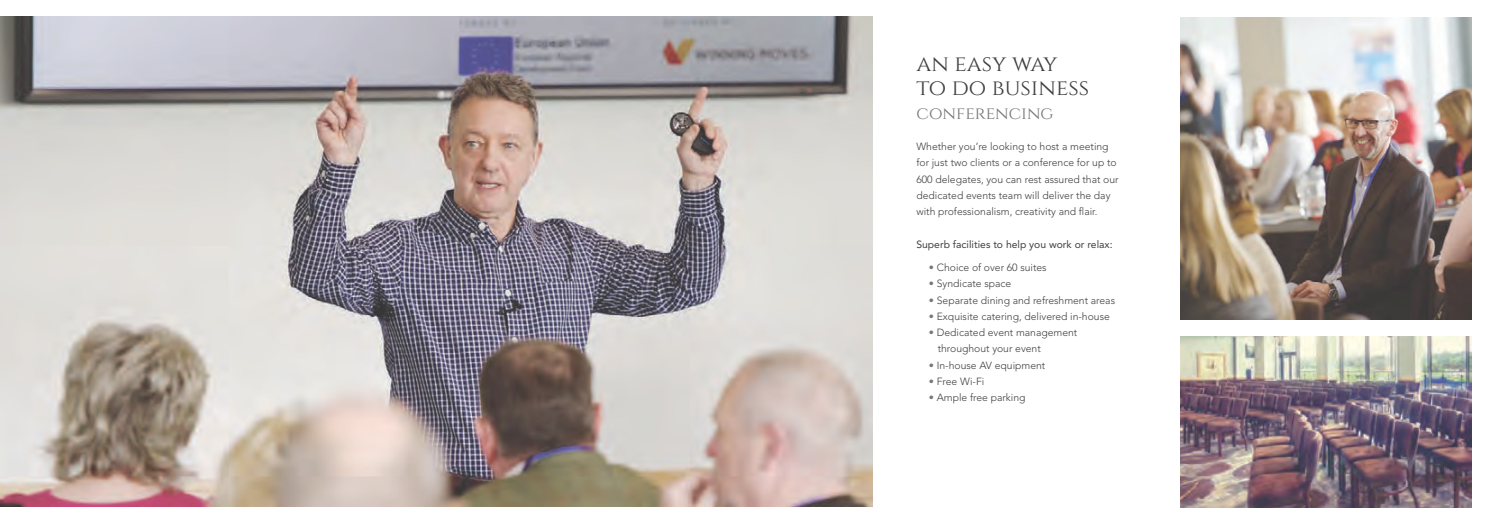
<style>
.page{position:relative;width:1489px;height:525px;background:#fff}
.page>*{position:absolute;margin:0;border:0;box-sizing:border-box;transform-origin:0 0}
.t1{font:22.5px/23.8px "Cinzel";color:#3e3e3f}
.t2{font:17.5px "Cinzel";color:#76787b}
.t3{font:300 10.38px/16.2px "Avenir LT Pro";color:#3e3e3f}
.t4{font:10.38px "Avenir LT Pro";color:#3e3e3f}
.s1{color:#76787b}
</style>
<div class="page">
<img style="left:0;top:17px;width:872px;height:489px">
<img style="left:1180px;top:337px;width:290px;height:170px">
<img style="left:1180px;top:18px;width:290px;height:301px">
<h1 class="t1" style="left:916px;top:53px;width:174px">AN EASY WAY<br>TO DO BUSINESS</h1>
<h2 class="t2" style="left:916px;top:103px;width:139px">CONFERENCING</h2>
<p class="t3" style="left:916px;top:138px;width:204px">Whether you’re looking to host a meeting for just two clients or a conference for up to 600 delegates, you can rest assured that our dedicated events team will deliver the day with professionalism, creativity and flair.</p>
<p class="t4" style="left:916px;top:237px;width:198px">Superb facilities to help you work or relax:</p>
<p class="t3" style="left:928px;top:259px;width:119px"><span class="s1">•</span> Choice of over 60 suites</p>
<p class="t3" style="left:928px;top:275px;width:84px"><span class="s1">•</span> Syndicate space</p>
<p class="t3" style="left:928px;top:292px;width:188px"><span class="s1">•</span> Separate dining and refreshment areas</p>
<p class="t3" style="left:928px;top:308px;width:182px"><span class="s1">•</span> Exquisite catering, delivered in-house</p>
<p class="t3" style="left:937px;top:324px;width:141px;text-indent:-9px"><span class="s1">•</span> Dedicated event management throughout your event</p>
<p class="t3" style="left:928px;top:357px;width:118px"><span class="s1">•</span> In-house AV equipment</p>
<p class="t3" style="left:928px;top:373px;width:57px"><span class="s1">•</span> Free Wi-Fi</p>
<p class="t3" style="left:928px;top:389px;width:98px"><span class="s1">•</span> Ample free parking</p>
</div>
